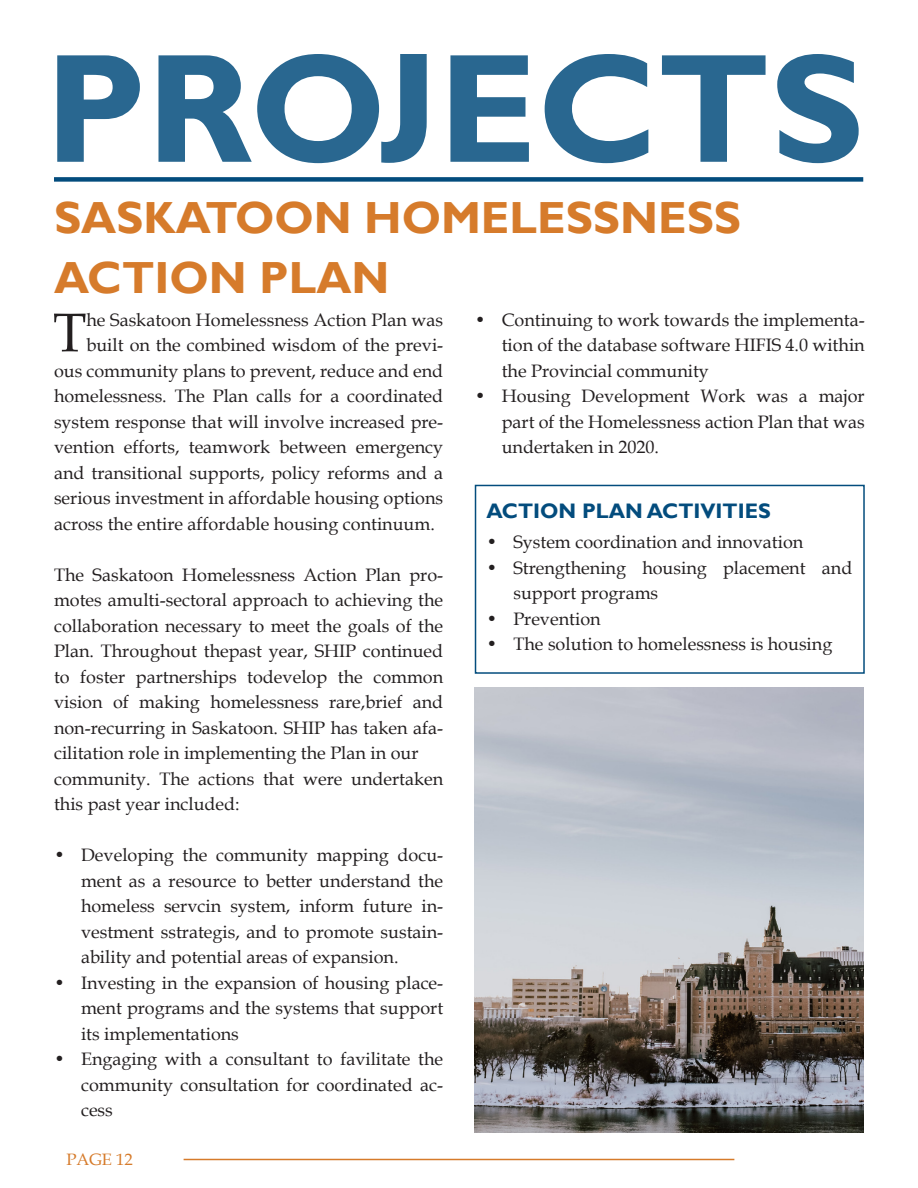
<style>
.page{position:relative;width:918px;height:1188px;background:#fff}
.page>*{position:absolute;margin:0;border:0;box-sizing:border-box;transform-origin:0 0}
.t1{font:700 156px "Gill Sans";color:#034c7c}
.Body_1{font:54.45px "Book Antiqua";color:#231f20}
.Header_1{font:700 45px/60px "Gill Sans";color:#d67b2b}
.Subheader_1{font:700 21px "Gill Sans";color:#034c7d}
.Body_1-2{font:18px/25.5px "Book Antiqua";color:#231f20;text-align:justify}
.t2{font:16.5px "Book Antiqua";color:#d67b2b}
</style>
<div class="page">
<hr style="left:184px;top:1159px;width:550px;height:1px;background:#d67b2b">
<div style="left:475px;top:485px;width:390px;height:189px;border:2px solid #034d7d"></div>
<img style="left:475px;top:687px;width:389px;height:445px">
<div style="left:54px;top:177px;width:809px;height:5px;background:#034c7d"></div>
<h1 class="t1" style="left:44px;top:15px;width:821px">PROJECTS</h1>
<p class="Header_1" style="left:54px;top:189px;width:689px">SASKATOON HOMELESSNESS<br>ACTION PLAN</p>
<p class="Body_1" style="left:53px;top:295px;width:35px">T</p>
<p class="Body_1-2" style="left:87px;top:307px;width:358px">he Saskatoon Homelessness Action Plan was</p>
<p class="Body_1-2" style="left:87px;top:332px;width:358px">built on the combined wisdom of the previ-</p>
<p class="Body_1-2" style="left:54px;top:358px;width:391px">ous community plans to prevent, reduce and end</p>
<p class="Body_1-2" style="left:54px;top:383px;width:391px">homelessness. The Plan calls for a coordinated</p>
<p class="Body_1-2" style="left:54px;top:409px;width:391px">system response that will involve increased pre-</p>
<p class="Body_1-2" style="left:54px;top:434px;width:391px">vention efforts, teamwork between emergency</p>
<p class="Body_1-2" style="left:54px;top:460px;width:391px">and transitional supports, policy reforms and a</p>
<p class="Body_1-2" style="left:54px;top:485px;width:391px">serious investment in affordable housing options</p>
<p class="Body_1-2" style="left:54px;top:511px;width:382px">across the entire affordable housing continuum.</p>
<p class="Body_1-2" style="left:54px;top:562px;width:391px">The Saskatoon Homelessness Action Plan pro&shy;motes amulti-sectoral approach to achieving the collaboration necessary to meet the goals of the Plan. Throughout thepast year, SHIP continued to foster partnerships todevelop the common vision of making homelessness rare,brief and non-recurring in Saskatoon. SHIP has taken afa&shy;cilitation role in implementing the Plan in our</p>
<p class="Body_1-2" style="left:54px;top:766px;width:391px">community. The actions that were undertaken this past year included:</p>
<p class="Body_1-2" style="left:81px;top:842px;width:364px;text-indent:-27px">• Developing the community mapping docu&shy;ment as a resource to better understand the homeless servcin system, inform future in&shy;vestment sstrategis, and to promote sustain&shy;ability and potential areas of expansion.</p>
<p class="Body_1-2" style="left:81px;top:970px;width:364px;text-indent:-27px">• Investing in the expansion of housing place&shy;ment programs and the systems that support its implementations</p>
<p class="Body_1-2" style="left:81px;top:1046px;width:364px;text-indent:-27px">• Engaging with a consultant to favilitate the community consultation for coordinated ac&shy;cess</p>
<p class="t2" style="left:67px;top:1148px;width:68px">PAGE 12</p>
<p class="Body_1-2" style="left:502px;top:307px;width:364px;text-indent:-27px">• Continuing to work towards the implementa&shy;tion of the database software HIFIS 4.0 within the Provincial community</p>
<p class="Body_1-2" style="left:502px;top:383px;width:365px;text-indent:-27px">• Housing Development Work was a major part of the Homelessness action Plan that was undertaken in 2020.</p>
<p class="Subheader_1" style="left:486px;top:498px;width:286px">ACTION PLAN ACTIVITIES</p>
<p class="Body_1-2" style="left:486px;top:529px;width:318px">• System coordination and innovation</p>
<p class="Body_1-2" style="left:513px;top:554px;width:340px;text-indent:-27px">• Strengthening housing placement and support programs</p>
<p class="Body_1-2" style="left:486px;top:605px;width:116px">• Prevention</p>
<p class="Body_1-2" style="left:486px;top:631px;width:347px">• The solution to homelessness is housing</p>
</div>
